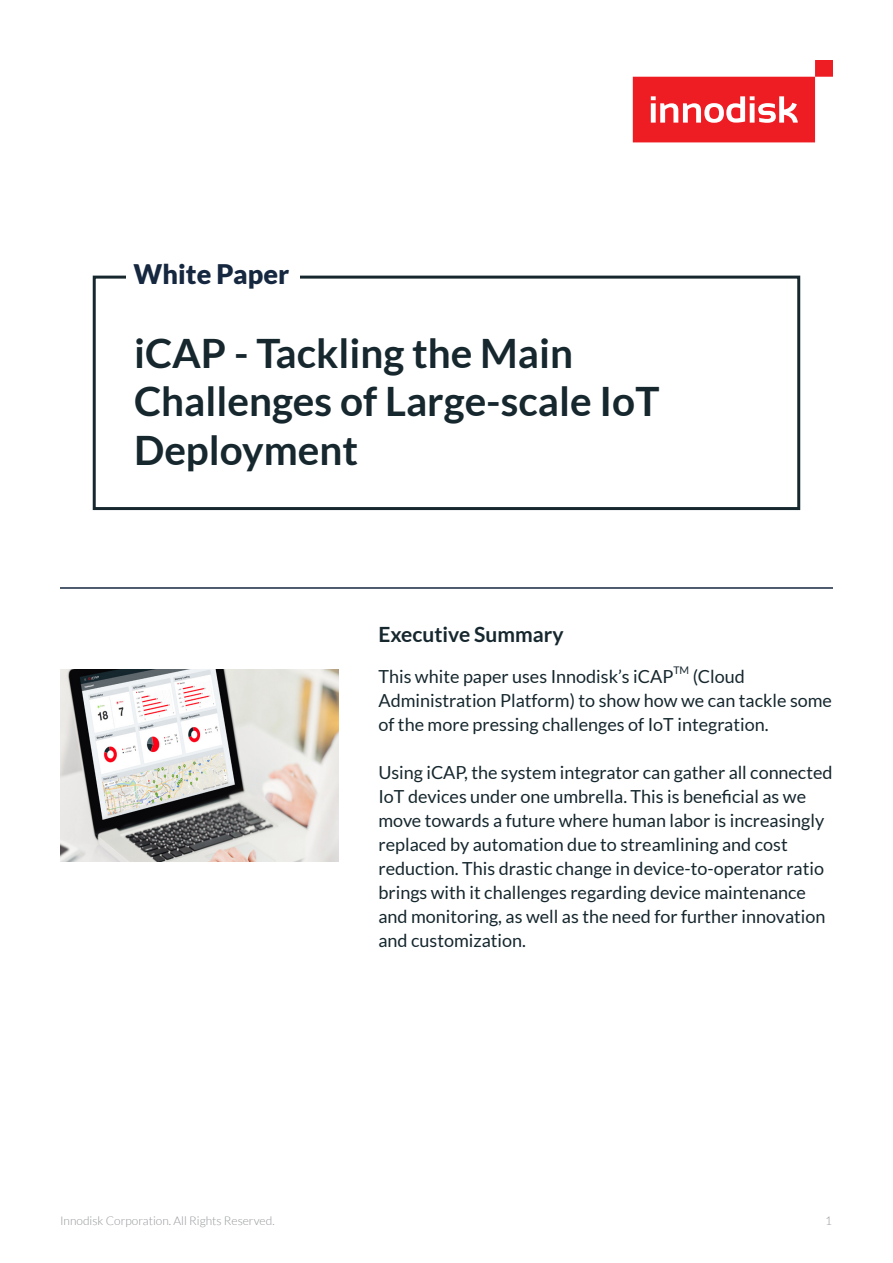
<style>
.page{position:relative;width:893px;height:1263px;background:#fff}
.page>*{position:absolute;margin:0;border:0;box-sizing:border-box;transform-origin:0 0}
.t1{font:700 40.5px/48.6px "Lato";color:#16272e}
.t2{font:900 27px "Lato";color:#162740}
.t3{font:700 21px "Lato";color:#16272e}
.t4{font:18px/24px "Lato";color:#16272e}
.t5{font:300 12px "Lato";color:#939598}
.t6{font:10.5px "Lato";color:#16272e}
.s1{font-family:"Adobe Ming Std"}
</style>
<div class="page">
<div style="left:93px;top:276px;width:707px;height:234px;border:3px solid #16272e"></div>
<div style="left:127px;top:260px;width:173px;height:32px;background:#fff"></div>
<svg style="left:633px;top:60px;width:200px;height:82px"></svg>
<hr style="left:60px;top:587px;width:773px;height:2px;background:#162740">
<img style="left:60px;top:669px;width:278px;height:192px">
<p class="t2" style="left:134px;top:259px;width:157px">White Paper</p>
<p class="t1" style="left:134px;top:328px;width:527px">iCAP - Tackling the Main<br>Challenges of Large-scale IoT<br>Deployment</p>
<p class="t3" style="left:378px;top:622px;width:187px">Executive Summary</p>
<p class="t4" style="left:378px;top:664px;width:296px">This white paper uses Innodisk’s iCAP</p>
<p class="t6" style="left:673px;top:665px;width:17px">TM</p>
<p class="t4" style="left:378px;top:664px;width:455px;text-indent:314px">(Cloud<br>Administration Platform) to show how we can tackle some of the more pressing challenges of IoT integration.</p>
<p class="t4" style="left:378px;top:760px;width:455px">Using iCAP, the system integrator can gather all connected IoT devices under one umbrella. This is beneficial as we move towards a future where human labor is increasingly replaced by automation due to streamlining and cost reduction. This drastic change in device-to-operator ratio brings with it challenges regarding device maintenance and monitoring, as well as the need for further innovation and customization.</p>
<p class="t5" style="left:60px;top:1214px;width:217px">Innodisk Corporation. All Rights Reserved<span class="s1">.</span></p>
<p class="t5" style="left:825px;top:1215px;width:8px">1</p>
</div>
